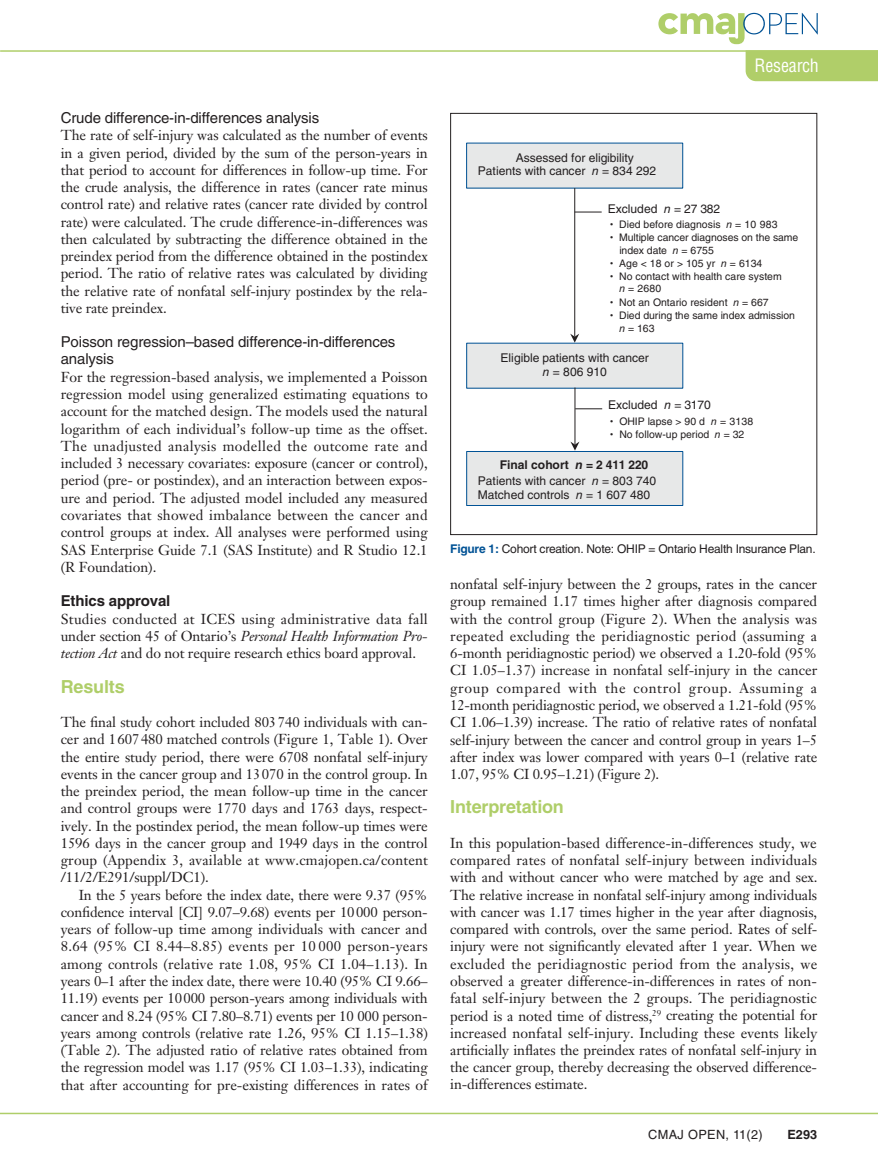
<style>
.page{position:relative;width:878px;height:1175px;background:#fff}
.page>*{position:absolute;margin:0;border:0;box-sizing:border-box;transform-origin:0 0}
.t1{font:700 18px "Helvetica LT Std";letter-spacing:-.01em;color:#afce69}
.t2{font:condensed 18px "Helvetica LT Std";letter-spacing:-.01em;color:#fff}
.t3{font:15px/17.4px "Helvetica LT Std";letter-spacing:-.01em;color:#231f20}
.t4{font:700 15px "Helvetica LT Std";letter-spacing:-.01em;color:#231f20}
.t5{font:14.25px/17.2px "Janson Text LT Std";letter-spacing:-.01em;color:#231f20;text-align:justify}
.t6{font:12.75px "Helvetica LT Std";letter-spacing:.025em;color:#231f20}
.t7{font:700 12.75px "Helvetica LT Std";color:#231f20}
.t8{font:12px/13.8px "Helvetica LT Std";color:#231f20}
.t9{font:12px "Helvetica LT Std";letter-spacing:-.02em;color:#231f20}
.t10{font:10.5px/12.6px "Helvetica LT Std";color:#231f20}
.s1{font-style:italic}
.s2{font-family:"Helvetica"}
.s3{font-weight:700}
.s4{font-weight:700;font-style:italic}
.s5{font-weight:700;color:#005295}
</style>
<div class="page">
<hr style="left:0;top:1112px;width:878px;height:2px;background:#afce69">
<svg style="left:658px;top:13px;width:159px;height:31px"></svg>
<hr style="left:0;top:50px;width:878px;height:2px;background:#afce69">
<div style="left:745px;top:50px;width:133px;height:31px;background:#b0ce69"></div>
<div style="left:466px;top:143px;width:216px;height:45px;background:#e7e8e8"></div>
<div style="left:466px;top:343px;width:216px;height:45px;background:#e7e8e8"></div>
<div style="left:466px;top:451px;width:216px;height:54px;background:#e7e8e8"></div>
<div style="left:466px;top:451px;width:217px;height:55px;border:1px solid #005295"></div>
<hr style="left:574px;top:188px;width:1px;height:149px;background:#231f20">
<svg style="left:570px;top:334px;width:9px;height:9px"></svg>
<hr style="left:574px;top:387px;width:1px;height:57px;background:#231f20">
<svg style="left:570px;top:441px;width:9px;height:9px"></svg>
<svg style="left:574px;top:212px;width:27px;height:1px"></svg>
<svg style="left:575px;top:408px;width:27px;height:1px"></svg>
<div style="left:450px;top:113px;width:367px;height:422px;border:1px solid #231f20"></div>
<p class="t3" style="left:61px;top:109px;width:260px">Crude difference-in-differences analysis</p>
<p class="t5" style="left:61px;top:127px;width:368px">The rate of self-injury was calculated as the number of events in a given period, divided by the sum of the person-years in that period to account for differences in follow-up time. For the crude analysis, the difference in rates (cancer rate minus control rate) and relative rates (cancer rate divided by control rate) were calculated. The crude difference-in-differences was then calculated by subtracting the difference obtained in the preindex period from the difference obtained in the postindex period. The ratio of relative rates was calculated by dividing the relative rate of nonfatal self-injury postindex by the rela&shy;tive rate preindex.</p>
<p class="t3" style="left:61px;top:333px;width:336px">Poisson regression–based difference-in-differences analysis</p>
<p class="t5" style="left:61px;top:368px;width:368px">For the regression-based analysis, we implemented a Poisson regression model using generalized estimating equations to account for the matched design. The models used the natural logarithm of each individual’s follow-up time as the offset.<br>The unadjusted analysis modelled the outcome rate and included 3 necessary covariates: exposure (cancer or control), period (pre- or postindex), and an interaction between expos&shy;ure and period. The adjusted model included any measured covariates that showed imbalance between the cancer and control groups at index. All analyses were performed using SAS Enterprise Guide 7.1 (SAS Institute) and R Studio 12.1 (R Foundation).</p>
<p class="t4" style="left:61px;top:592px;width:111px">Ethics approval</p>
<p class="t5" style="left:61px;top:610px;width:368px">Studies conducted at ICES using administrative data fall under section 45 of Ontario’s <span class="s1">Personal Health Information Pro&shy;tection Act</span> and do not require research ethics board approval.</p>
<p class="t1" style="left:61px;top:675px;width:65px">Results</p>
<p class="t5" style="left:61px;top:713px;width:368px">The final study cohort included 803740 individuals with can&shy;cer and 1607480 matched controls (Figure 1, Table 1). Over the entire study period, there were 6708 nonfatal self-injury events in the cancer group and 13070 in the control group. In the preindex period, the mean follow-up time in the cancer and control groups were 1770 days and 1763 days, respect&shy;ively. In the postindex period, the mean follow-up times were 1596 days in the cancer group and 1949 days in the control group (Appendix 3, available at www.cmajopen.ca/content /11/2/E291/suppl/DC1).</p>
<p class="t5" style="left:61px;top:886px;width:368px;text-indent:18px">In the 5 years before the index date, there were 9.37 (95% confidence interval [CI] 9.07–9.68) events per 10000 person&shy;years of follow-up time among individuals with cancer and 8.64 (95% CI 8.44–8.85) events per 10 000 person-years among controls (relative rate 1.08, 95% CI 1.04–1.13). In years 0–1 after the index date, there were 10.40 (95% CI 9.66– 11.19) events per 10000 person-years among individuals with cancer and 8.24 (95% CI 7.80–8.71) events per 10 000 person&shy;years among controls (relative rate 1.26, 95% CI 1.15–1.38) (Table 2). The adjusted ratio of relative rates obtained from the regression model was 1.17 (95% CI 1.03–1.33), indicating that after accounting for pre-existing differences in rates of</p>
<p class="t8" style="left:478px;top:150px;width:180px;text-indent:38px">Assessed for eligibility<br>Patients with cancer <span class="s1">n</span> = 834 292</p>
<p class="t2" style="left:754px;top:54px;width:66px">Research</p>
<p class="t8" style="left:608px;top:201px;width:114px">Excluded <span class="s1">n</span> = 27 382</p>
<p class="t10" style="left:609px;top:218px;width:169px"><span class="s2">•</span> Died before diagnosis <span class="s1">n</span> = 10 983</p>
<p class="t10" style="left:619px;top:231px;width:180px;text-indent:-10px"><span class="s2">•</span> Multiple cancer diagnoses on the same index date <span class="s1">n</span> = 6755</p>
<p class="t10" style="left:609px;top:257px;width:154px"><span class="s2">•</span> Age &lt; 18 or &gt; 105 yr <span class="s1">n</span> = 6134</p>
<p class="t10" style="left:619px;top:270px;width:164px;text-indent:-10px"><span class="s2">•</span> No contact with health care system <span class="s1">n</span> = 2680</p>
<p class="t10" style="left:609px;top:296px;width:160px"><span class="s2">•</span> Not an Ontario resident <span class="s1">n</span> = 667</p>
<p class="t10" style="left:619px;top:309px;width:177px;text-indent:-10px"><span class="s2">•</span> Died during the same index admission <span class="s1">n</span> = 163</p>
<p class="t8" style="left:500px;top:350px;width:150px;text-align:center">Eligible patients with cancer <span class="s1">n</span> = 806 910</p>
<p class="t8" style="left:608px;top:398px;width:104px">Excluded <span class="s1">n</span> = 3170</p>
<p class="t10" style="left:610px;top:415px;width:145px"><span class="s2">•</span> OHIP lapse &gt; 90 d <span class="s1">n</span> = 3138</p>
<p class="t10" style="left:610px;top:428px;width:136px"><span class="s2">•</span> No follow-up period <span class="s1">n</span> = 32</p>
<p class="t8" style="left:478px;top:456px;width:180px;line-height:16.2px;text-indent:22px"><span class="s3">Final cohort</span> <span class="s4">n</span> <span class="s3">= 2 411 220<br></span>Patients with cancer <span class="s1">n</span> = 803 740</p>
<p class="t8" style="left:478px;top:487px;width:174px">Matched controls <span class="s1">n</span> = 1 607 480</p>
<p class="t9" style="left:450px;top:541px;width:367px"><span class="s5">Figure 1:</span> Cohort creation. Note: OHIP = Ontario Health Insurance Plan.</p>
<p class="t5" style="left:450px;top:575px;width:368px">nonfatal self-injury between the 2 groups, rates in the cancer group remained 1.17 times higher after diagnosis compared with the control group (Figure 2). When the analysis was repeated excluding the peridiagnostic period (assuming a 6-month peridiagnostic period) we observed a 1.20-fold (95% CI 1.05–1.37) increase in nonfatal self-injury in the cancer group compared with the control group. Assuming a 12-month peridiagnostic period, we observed a 1.21-fold (95% CI 1.06–1.39) increase. The ratio of relative rates of nonfatal self-injury between the cancer and control group in years 1–5 after index was lower compared with years 0–1 (relative rate 1.07, 95% CI 0.95–1.21) (Figure 2).</p>
<p class="t1" style="left:450px;top:796px;width:115px">Interpretation</p>
<p class="t5" style="left:450px;top:834px;width:368px;text-align:left">In this population-based difference-in-differences study, we compared rates of nonfatal self-injury between individuals with and without cancer who were matched by age and sex.<br>The relative increase in nonfatal self-injury among individuals with cancer was 1.17 times higher in the year after diagnosis, compared with controls, over the same period. Rates of self&shy;injury were not significantly elevated after 1 year. When we excluded the peridiagnostic period from the analysis, we observed a greater difference-in-differences in rates of non&shy;fatal self-injury between the 2 groups. The peridiagnostic period is a noted time of distress,<sup>29</sup> creating the potential for increased nonfatal self-injury. Including these events likely artificially inflates the preindex rates of nonfatal self-injury in the cancer group, thereby decreasing the observed difference&shy;in-differences estimate.</p>
<p class="t6" style="left:648px;top:1127px;width:116px">CMAJ OPEN, 11(2)</p>
<p class="t7" style="left:787px;top:1126px;width:31px">E293</p>
</div>
